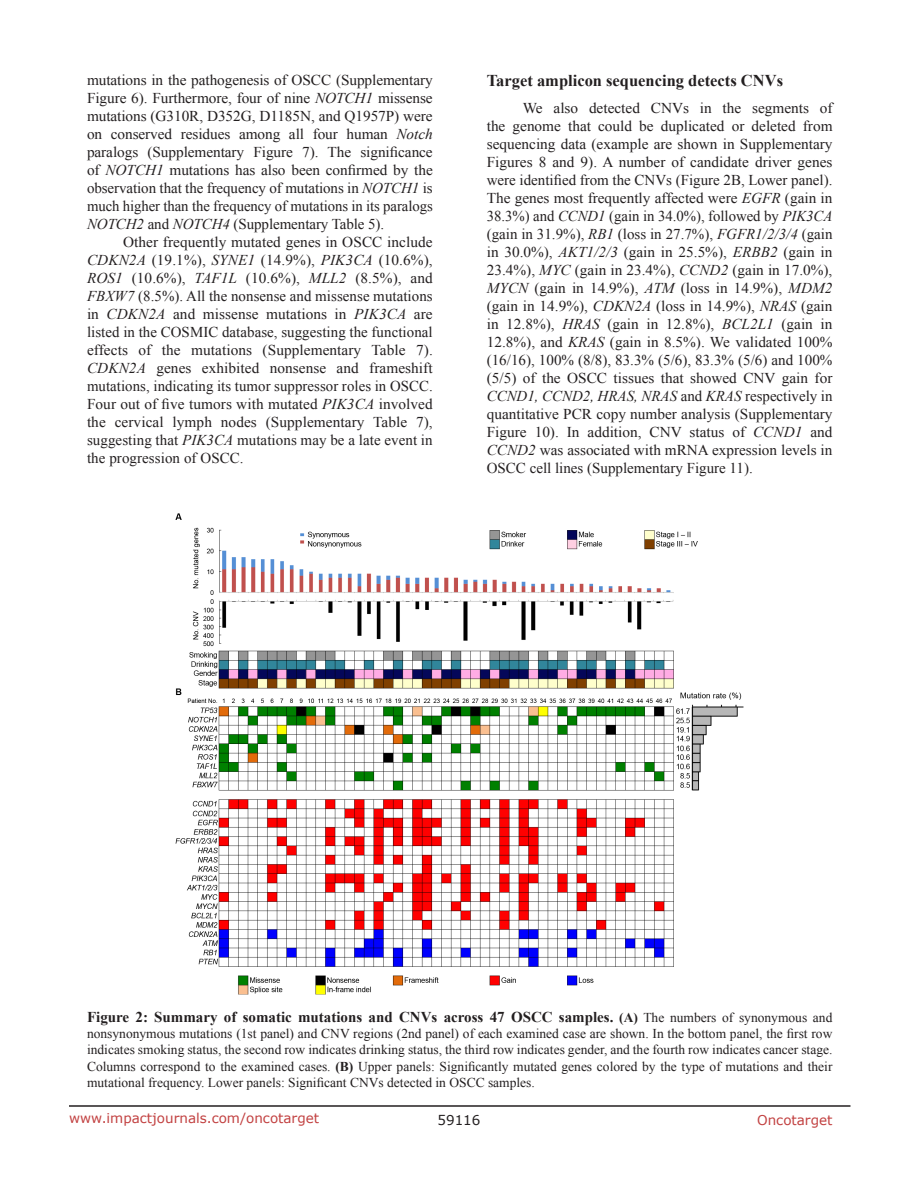
<style>
.page{position:relative;width:918px;height:1188px;background:#fff}
.page>*{position:absolute;margin:0;border:0;box-sizing:border-box;transform-origin:0 0}
.SubHeading{font:700 16.5px "Times New Roman";color:#231f20}
.BodyText{font:15px/18px "Times New Roman";color:#231f20;text-align:justify}
.figuretext{font:700 15px "Times New Roman";color:#231f20}
.figuretext-2{font:13.5px/16.2px "Times New Roman";color:#231f20;text-align:justify}
.t1{font:13.5px "Verdana";color:#c24141}
.t2{font:13.5px "Verdana";color:#231f20}
.s1{font-style:italic}
.s2{font-size:13.5px}
.s3{font-weight:400;font-size:13.5px}
.s4{font-weight:700}
</style>
<div class="page">
<hr style="left:69px;top:1105px;width:781px;height:2px;background:#231f20">
<img style="left:175px;top:513px;width:569px;height:482px">
<p class="BodyText" style="left:87px;top:71px;width:347px">mutations in the pathogenesis of OSCC (Supplementary Figure 6). Furthermore, four of nine <span class="s1">NOTCH1</span> missense mutations (G310R, D352G, D1185N, and Q1957P) were on conserved residues among all four human <span class="s1">Notch </span>paralogs (Supplementary Figure 7). The significance of <span class="s1">NOTCH1</span> mutations has also been confirmed by the observation that the frequency of mutations in <span class="s1">NOTCH1</span> is much higher than the frequency of mutations in its paralogs <span class="s1">NOTCH2</span> and <span class="s1">NOTCH4</span> (Supplementary Table 5).</p>
<p class="BodyText" style="left:87px;top:233px;width:347px;text-indent:36px">Other frequently mutated genes in OSCC include <span class="s1">CDKN2A</span> (19.1%), <span class="s1">SYNE1</span> (14.9%), <span class="s1">PIK3CA</span> (10.6%), <span class="s1">ROS1</span> (10.6%), <span class="s1">TAF1L</span> (10.6%), <span class="s1">MLL2</span> (8.5%), and <span class="s1">FBXW7</span> (8.5%). All the nonsense and missense mutations in <span class="s1">CDKN2A</span> and missense mutations in <span class="s1">PIK3CA</span> are listed in the COSMIC database, suggesting the functional effects of the mutations (Supplementary Table 7).<br><span class="s1">CDKN2A</span> genes exhibited nonsense and frameshift mutations, indicating its tumor suppressor roles in OSCC.<br>Four out of five tumors with mutated <span class="s1">PIK3CA</span> involved the cervical lymph nodes (Supplementary Table 7), suggesting that <span class="s1">PIK3CA</span> mutations may be a late event in the progression of OSCC.</p>
<p class="SubHeading" style="left:487px;top:69px;width:298px">Target amplicon sequencing detects CNVs</p>
<p class="BodyText" style="left:487px;top:99px;width:347px;text-indent:36px">We also detected CNVs in the segments of the genome that could be duplicated or deleted from sequencing data (example are shown in Supplementary Figures 8 and 9). A number of candidate driver genes were identified from the CNVs (Figure 2B, Lower panel).<br>The genes most frequently affected were <span class="s1">EGFR</span> (gain in 38.3%) and <span class="s1">CCND1</span> (gain in 34.0%), followed by <span class="s1">PIK3CA </span>(gain in 31.9%), <span class="s1">RB1</span> (loss in 27.7%), <span class="s1">FGFR1/2/3/4</span> (gain in 30.0%), <span class="s1">AKT1/2/3</span> (gain in 25.5%), <span class="s1">ERBB2</span> (gain in 23.4%), <span class="s1">MYC</span> (gain in 23.4%), <span class="s1">CCND2</span> (gain in 17.0%), <span class="s1">MYCN</span> (gain in 14.9%), <span class="s1">ATM</span> (loss in 14.9%), <span class="s1">MDM2 </span>(gain in 14.9%), <span class="s1">CDKN2A</span> (loss in 14.9%), <span class="s1">NRAS</span> (gain in 12.8%), <span class="s1">HRAS</span> (gain in 12.8%), <span class="s1">BCL2L1</span> (gain in 12.8%), and <span class="s1">KRAS</span> (gain in 8.5%). We validated 100% (16/16), 100% (8/8), 83.3% (5/6), 83.3% (5/6) and 100% (5/5) of the OSCC tissues that showed CNV gain for <span class="s1">CCND1, CCND2, HRAS, NRAS</span> and <span class="s1">KRAS</span> respectively in quantitative PCR copy number analysis (Supplementary Figure 10). In addition, CNV status of <span class="s1">CCND1</span> and <span class="s1">CCND2</span> was associated with mRNA expression levels in OSCC cell lines (Supplementary Figure 11).</p>
<p class="figuretext" style="left:87px;top:1006px;width:747px">Figure 2: Summary of somatic mutations and CNVs across 47 OSCC samples. <span class="s2">(A)</span> <span class="s3">The numbers of synonymous and</span></p>
<p class="figuretext-2" style="left:87px;top:1025px;width:747px">nonsynonymous mutations (1st panel) and CNV regions (2nd panel) of each examined case are shown. In the bottom panel, the first row indicates smoking status, the second row indicates drinking status, the third row indicates gender, and the fourth row indicates cancer stage.<br>Columns correspond to the examined cases. <span class="s4">(B)</span> Upper panels: Significantly mutated genes colored by the type of mutations and their mutational frequency. Lower panels: Significant CNVs detected in OSCC samples.</p>
<p class="t1" style="left:69px;top:1109px;width:252px">www.impactjournals.com/oncotarget</p>
<p class="t2" style="left:438px;top:1111px;width:44px">59116</p>
<p class="t1" style="left:757px;top:1111px;width:77px">Oncotarget</p>
</div>
